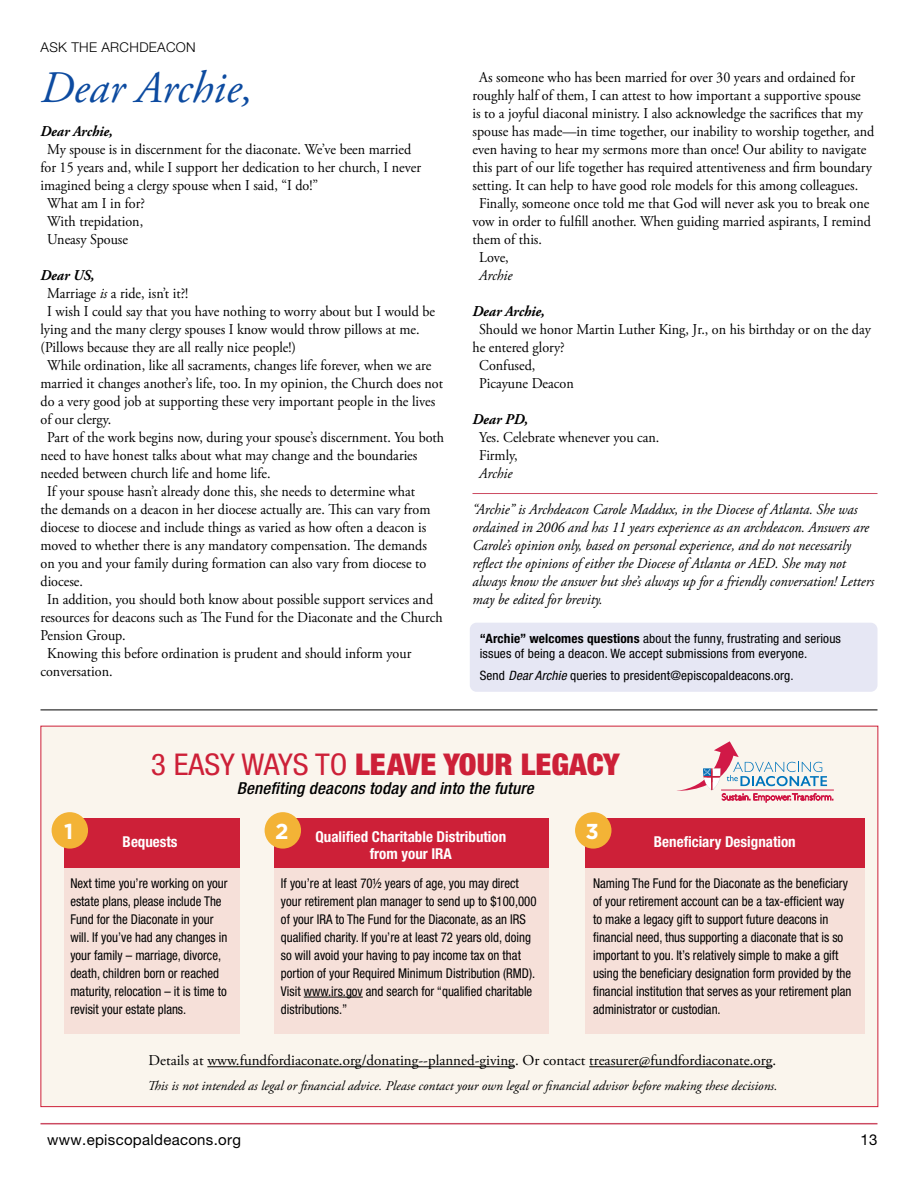
<style>
.page{position:relative;width:918px;height:1188px;background:#fff}
.page>*{position:absolute;margin:0;border:0;box-sizing:border-box;transform-origin:0 0}
.t1{font:italic 45px "Adobe Garamond Pro";color:#0d4ba0}
.t2{font:900 condensed 30px "Helvetica Neue LT Pro";color:#cd2038;scale:1.06 1}
.t3{font:700 21.6px "Gotham";color:#fff}
.t4{font:italic 500 condensed 16.5px "Helvetica Neue LT Pro";letter-spacing:.01em;color:#000}
.t5{font:15px/18px "Adobe Garamond Pro";color:#000;scale:.94 1}
.t6{font:italic 15px/18px "Adobe Garamond Pro";color:#000;scale:.94 1}
.t7{font:15px "Adobe Garamond Pro";color:#000}
.t8{font:700 condensed 15px/16.5px "Helvetica Neue LT Pro";color:#fff;text-align:center}
.t9{font:italic 700 15px "Adobe Garamond Pro";color:#000;scale:.94 1}
.t10{font:15px "Helvetica Neue LT Pro";letter-spacing:.02em;color:#000}
.t11{font:condensed 13.5px/18px "Helvetica Neue LT Pro";color:#000;scale:.95 1}
.t12{font:italic 13.5px "Adobe Garamond Pro";color:#000}
.t13{font:300 13.5px "Helvetica Neue LT Pro";letter-spacing:.025em;color:#000}
.t14{font:condensed 12.9px/15px "Helvetica Neue LT Pro";letter-spacing:.01em;color:#000}
.s1{font-style:italic}
.s2{font-weight:700}
.s3{font-weight:400}
</style>
<div class="page">
<div style="left:40px;top:726px;width:838px;height:381px;background:#faf5ed;border:1px solid #cd2038"></div>
<hr style="left:40px;top:1123px;width:838px;height:1px;background:#cc4b62">
<div style="left:470px;top:623px;width:408px;height:69px;background:#e6e7f4;border-radius:7px"></div>
<hr style="left:40px;top:710px;width:838px;height:1px;background:#000">
<hr style="left:472px;top:493px;width:406px;height:1px;background:#cc4b62">
<hr style="left:207px;top:1066px;width:308px;height:1px;background:#000">
<hr style="left:589px;top:1066px;width:183px;height:1px;background:#000">
<div style="left:65px;top:863px;width:175px;height:171px;background:#f6e0d9"></div>
<div style="left:274px;top:863px;width:275px;height:171px;background:#f6e0d9"></div>
<div style="left:585px;top:863px;width:280px;height:171px;background:#f6e0d9"></div>
<hr style="left:304px;top:997px;width:59px;height:1px;background:#000">
<div style="left:65px;top:818px;width:175px;height:50px;background:#cd2038"></div>
<div style="left:274px;top:819px;width:275px;height:49px;background:#cd2038"></div>
<div style="left:585px;top:819px;width:280px;height:49px;background:#cd2038"></div>
<div style="left:575px;top:812px;width:36px;height:37px;background:#f3b336;border-radius:50%"></div>
<div style="left:265px;top:812px;width:36px;height:37px;background:#f3b336;border-radius:50%"></div>
<div style="left:52px;top:812px;width:36px;height:37px;background:#f3b336;border-radius:50%"></div>
<hr style="left:721px;top:790px;width:113px;height:1px;background:#d11947">
<svg style="left:677px;top:741px;width:156px;height:61px"></svg>
<p class="t13" style="left:40px;top:39px;width:157px">ASK THE ARCHDEACON</p>
<h1 class="t1" style="left:40px;top:61px;width:214px">Dear Archie,</h1>
<p class="t9" style="left:40px;top:123px;width:79px">Dear Archie,</p>
<p class="t5" style="left:47px;top:141px;width:389px">My spouse is in discernment for the diaconate. We’ve been married</p>
<p class="t5" style="left:40px;top:159px;width:406px">for 15 years and, while I support her dedication to her church, I never</p>
<p class="t5" style="left:40px;top:177px;width:297px">imagined being a clergy spouse when I said, “I do!”</p>
<p class="t5" style="left:47px;top:195px;width:105px">What am I in for?</p>
<p class="t5" style="left:47px;top:213px;width:104px">With trepidation,</p>
<p class="t5" style="left:47px;top:231px;width:88px">Uneasy Spouse</p>
<p class="t9" style="left:40px;top:267px;width:59px">Dear US,</p>
<p class="t5" style="left:47px;top:285px;width:152px">Marriage <span class="s1">is</span> a ride, isn’t it?!</p>
<p class="t5" style="left:47px;top:303px;width:414px">I wish I could say that you have nothing to worry about but I would be</p>
<p class="t5" style="left:40px;top:321px;width:405px">lying and the many clergy spouses I know would throw pillows at me.</p>
<p class="t5" style="left:40px;top:339px;width:273px">(Pillows because they are all really nice people!)</p>
<p class="t5" style="left:47px;top:357px;width:410px">While ordination, like all sacraments, changes life forever, when we are</p>
<p class="t5" style="left:40px;top:375px;width:430px">married it changes another’s life, too. In my opinion, the Church does not</p>
<p class="t5" style="left:40px;top:393px;width:422px">do a very good job at supporting these very important people in the lives</p>
<p class="t5" style="left:40px;top:411px;width:77px">of our clergy.</p>
<p class="t5" style="left:47px;top:429px;width:424px">Part of the work begins now, during your spouse’s discernment. You both</p>
<p class="t5" style="left:40px;top:447px;width:403px">need to have honest talks about what may change and the boundaries</p>
<p class="t5" style="left:40px;top:465px;width:246px">needed between church life and home life.</p>
<p class="t5" style="left:47px;top:483px;width:393px">If your spouse hasn’t already done this, she needs to determine what</p>
<p class="t5" style="left:40px;top:501px;width:416px">the demands on a deacon in her diocese actually are. This can vary from</p>
<p class="t5" style="left:40px;top:519px;width:412px">diocese to diocese and include things as varied as how often a deacon is</p>
<p class="t5" style="left:40px;top:537px;width:413px">moved to whether there is any mandatory compensation. The demands</p>
<p class="t5" style="left:40px;top:555px;width:412px">on you and your family during formation can also vary from diocese to</p>
<p class="t5" style="left:40px;top:573px;width:47px">diocese.</p>
<p class="t5" style="left:47px;top:591px;width:412px">In addition, you should both know about possible support services and</p>
<p class="t5" style="left:40px;top:609px;width:429px">resources for deacons such as The Fund for the Diaconate and the Church</p>
<p class="t5" style="left:40px;top:627px;width:92px">Pension Group.</p>
<p class="t5" style="left:47px;top:645px;width:389px">Knowing this before ordination is prudent and should inform your</p>
<p class="t5" style="left:40px;top:663px;width:78px">conversation.</p>
<p class="t5" style="left:479px;top:69px;width:401px">As someone who has been married for over 30 years and ordained for</p>
<p class="t5" style="left:472px;top:87px;width:415px">roughly half of them, I can attest to how important a supportive spouse</p>
<p class="t5" style="left:472px;top:105px;width:417px">is to a joyful diaconal ministry. I also acknowledge the sacrifices that my</p>
<p class="t5" style="left:472px;top:123px;width:429px">spouse has made—in time together, our inability to worship together, and</p>
<p class="t5" style="left:472px;top:141px;width:421px">even having to hear my sermons more than once! Our ability to navigate</p>
<p class="t5" style="left:472px;top:159px;width:427px">this part of our life together has required attentiveness and firm boundary</p>
<p class="t5" style="left:472px;top:177px;width:412px">setting. It can help to have good role models for this among colleagues.</p>
<p class="t5" style="left:479px;top:195px;width:417px">Finally, someone once told me that God will never ask you to break one</p>
<p class="t5" style="left:472px;top:213px;width:425px">vow in order to fulfill another. When guiding married aspirants, I remind</p>
<p class="t5" style="left:472px;top:231px;width:75px">them of this.</p>
<p class="t5" style="left:479px;top:249px;width:33px">Love,</p>
<p class="t6" style="left:479px;top:267px;width:37px">Archie</p>
<p class="t9" style="left:472px;top:303px;width:79px">Dear Archie,</p>
<p class="t5" style="left:479px;top:321px;width:418px">Should we honor Martin Luther King, Jr., on his birthday or on the day</p>
<p class="t5" style="left:472px;top:339px;width:100px">he entered glory?</p>
<p class="t5" style="left:479px;top:357px;width:61px">Confused,</p>
<p class="t5" style="left:479px;top:375px;width:102px">Picayune Deacon</p>
<p class="t9" style="left:472px;top:411px;width:61px">Dear PD,</p>
<p class="t5" style="left:479px;top:429px;width:193px">Yes. Celebrate whenever you can.<br>Firmly,</p>
<p class="t6" style="left:479px;top:465px;width:37px">Archie</p>
<p class="t6" style="left:472px;top:501px;width:429px">“Archie” is Archdeacon Carole Maddux, in the Diocese of Atlanta. She was ordained in 2006 and has 11 years experience as an archdeacon. Answers are Carole’s opinion only, based on personal experience, and do not necessarily reflect the opinions of either the Diocese of Atlanta or AED. She may not always know the answer but she’s always up for a friendly conversation! Letters may be edited for brevity.</p>
<p class="t14" style="left:480px;top:631px;width:363px"><span class="s2">“Archie” welcomes questions</span> about the funny, frustrating and serious issues of being a deacon. We accept submissions from everyone.</p>
<p class="t14" style="left:480px;top:668px;width:315px">Send <span class="s1">Dear Archie</span> queries to president@episcopaldeacons.org.</p>
<h2 class="t2" style="left:151px;top:745px;width:444px"><span class="s3">3 EASY WAYS TO</span> LEAVE YOUR LEGACY</h2>
<p class="t4" style="left:237px;top:778px;width:299px">Benefiting deacons today and into the future</p>
<h3 class="t3" style="left:64px;top:817px;width:11px">1</h3>
<h3 class="t3" style="left:275px;top:817px;width:15px">2</h3>
<h3 class="t3" style="left:586px;top:817px;width:15px">3</h3>
<p class="t8" style="left:123px;top:834px;width:56px">Bequests</p>
<p class="t8" style="left:316px;top:828px;width:192px">Qualified Charitable Distribution from your IRA</p>
<p class="t8" style="left:654px;top:834px;width:143px">Beneficiary Designation</p>
<p class="t11" style="left:70px;top:874px;width:167px">Next time you’re working on your estate plans, please include The<br>Fund for the Diaconate in your will. If you’ve had any changes in your family – marriage, divorce, death, children born or reached maturity, relocation – it is time to revisit your estate plans.</p>
<p class="t11" style="left:281px;top:874px;width:271px">If you’re at least 70½ years of age, you may direct your retirement plan manager to send up to $100,000 of your IRA to The Fund for the Diaconate, as an IRS qualified charity. If you’re at least 72 years old, doing so will avoid your having to pay income tax on that portion of your Required Minimum Distribution (RMD).<br>Visit www.irs.gov and search for “qualified charitable distributions.”</p>
<p class="t11" style="left:593px;top:874px;width:273px">Naming The Fund for the Diaconate as the beneficiary of your retirement account can be a tax-efficient way to make a legacy gift to support future deacons in financial need, thus supporting a diaconate that is so important to you. It’s relatively simple to make a gift using the beneficiary designation form provided by the financial institution that serves as your retirement plan administrator or custodian.</p>
<p class="t7" style="left:149px;top:1051px;width:629px">Details at www.fundfordiaconate.org/donating--planned-giving. Or contact treasurer@fundfordiaconate.org.</p>
<p class="t12" style="left:147px;top:1078px;width:632px">This is not intended as legal or financial advice. Please contact your own legal or financial advisor before making these decisions.</p>
<p class="t10" style="left:47px;top:1130px;width:195px">www.episcopaldeacons.org</p>
<p class="t10" style="left:861px;top:1130px;width:18px">13</p>
</div>
